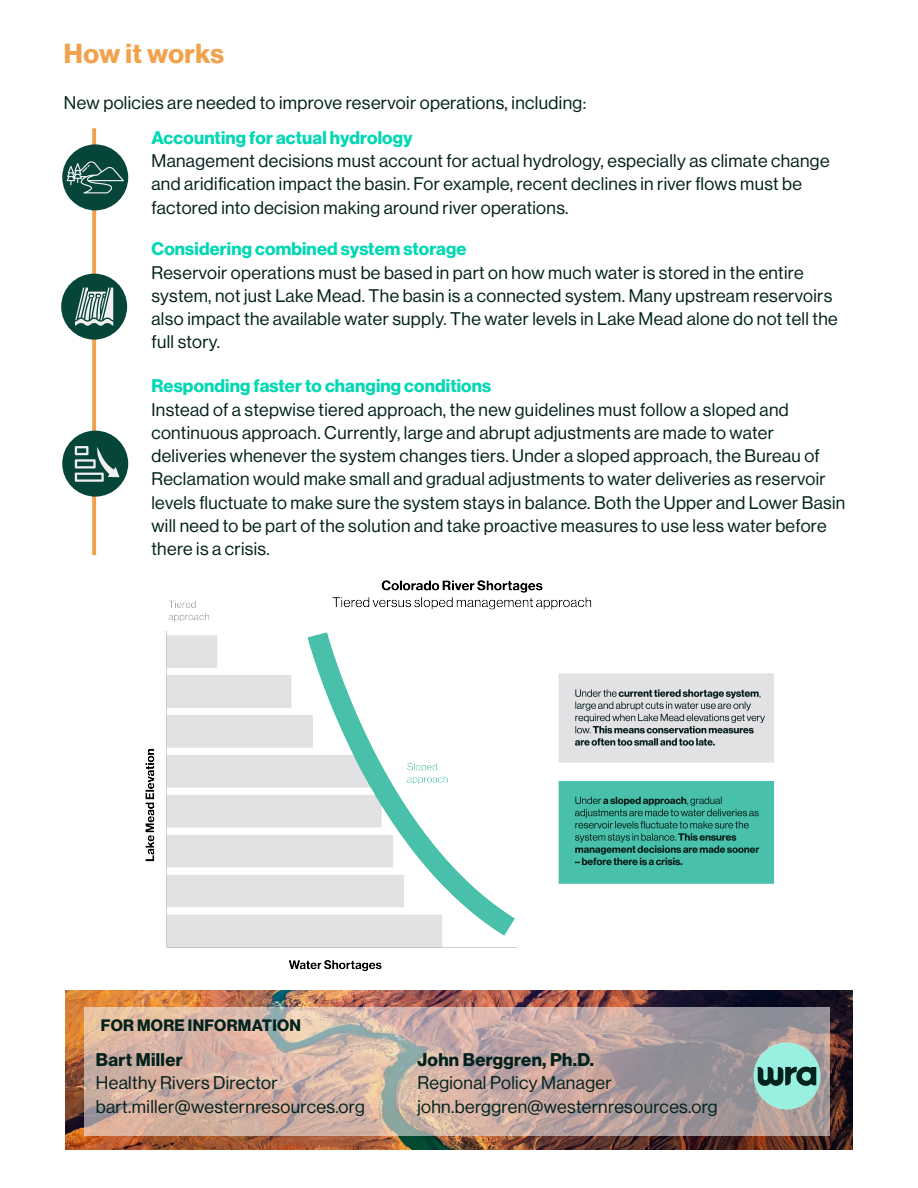
<style>
.page{position:relative;width:918px;height:1188px;background:#fff}
.page>*{position:absolute;margin:0;border:0;box-sizing:border-box;transform-origin:0 0}
.t1{font:27px "N Haas Grotesk DS Pro 75 Bd";letter-spacing:.02em;color:#f2a24c}
.t2{font:18px/23.4px "N Haas Grotesk DS Pro 55 Rg";letter-spacing:.02em;color:#03221d}
.t3{font:18px "N Haas Grotesk DS Pro 75 Bd";letter-spacing:.02em;color:#03221d}
.t4{font:17.85px/23.2px "N Haas Grotesk DS Pro 55 Rg";letter-spacing:.02em;color:#03221d}
.t5{font:17.85px "N Haas Grotesk DS Pro 75 Bd";letter-spacing:.01em;color:#00d8b4}
.t6{font:16.2px "N Haas Grotesk DS Pro 75 Bd";letter-spacing:.02em;color:#03221d}
</style>
<div class="page">
<svg style="left:92px;top:128px;width:4px;height:427px"></svg>
<div style="left:62px;top:144px;width:66px;height:66px;background:#06453a;border-radius:50%"></div>
<svg style="left:67px;top:161px;width:57px;height:32px"></svg>
<div style="left:61px;top:274px;width:66px;height:66px;background:#06453a;border-radius:50%"></div>
<svg style="left:75px;top:288px;width:38px;height:38px"></svg>
<img style="left:66px;top:990px;width:786px;height:159px">
<svg style="left:84px;top:1007px;width:746px;height:129px;background:#c2a9a1"></svg>
<img style="left:753px;top:1042px;width:67px;height:67px">
<div style="left:62px;top:431px;width:66px;height:66px;background:#06453a;border-radius:50%"></div>
<svg style="left:75px;top:446px;width:44px;height:36px"></svg>
<img style="left:117px;top:580px;width:689px;height:417px">
<h1 class="t1" style="left:64px;top:37px;width:162px">How it works</h1>
<p class="t2" style="left:64px;top:92px;width:524px">New policies are needed to improve reservoir operations, including:</p>
<p class="t5" style="left:151px;top:127px;width:263px">Accounting for actual hydrology</p>
<p class="t4" style="left:151px;top:149px;width:680px">Management decisions must account for actual hydrology, especially as climate change and aridification impact the basin. For example, recent declines in river flows must be factored into decision making around river operations.</p>
<p class="t5" style="left:151px;top:239px;width:317px">Considering combined system storage</p>
<p class="t4" style="left:151px;top:261px;width:688px">Reservoir operations must be based in part on how much water is stored in the entire system, not just Lake Mead. The basin is a connected system. Many upstream reservoirs also impact the available water supply. The water levels in Lake Mead alone do not tell the full story.</p>
<p class="t5" style="left:151px;top:376px;width:341px">Responding faster to changing conditions</p>
<p class="t4" style="left:151px;top:398px;width:695px">Instead of a stepwise tiered approach, the new guidelines must follow a sloped and continuous approach. Currently, large and abrupt adjustments are made to water deliveries whenever the system changes tiers. Under a sloped approach, the Bureau of Reclamation would make small and gradual adjustments to water deliveries as reservoir levels fluctuate to make sure the system stays in balance. Both the Upper and Lower Basin will need to be part of the solution and take proactive measures to use less water before there is a crisis.</p>
<p class="t6" style="left:101px;top:1016px;width:202px">FOR MORE INFORMATION</p>
<p class="t3" style="left:96px;top:1049px;width:88px">Bart Miller</p>
<p class="t2" style="left:96px;top:1071px;width:271px">Healthy Rivers Director bart.miller@westernresources.org</p>
<p class="t3" style="left:417px;top:1049px;width:178px">John Berggren, Ph.D.</p>
<p class="t2" style="left:417px;top:1071px;width:302px">Regional Policy Manager john.berggren@westernresources.org</p>
</div>
